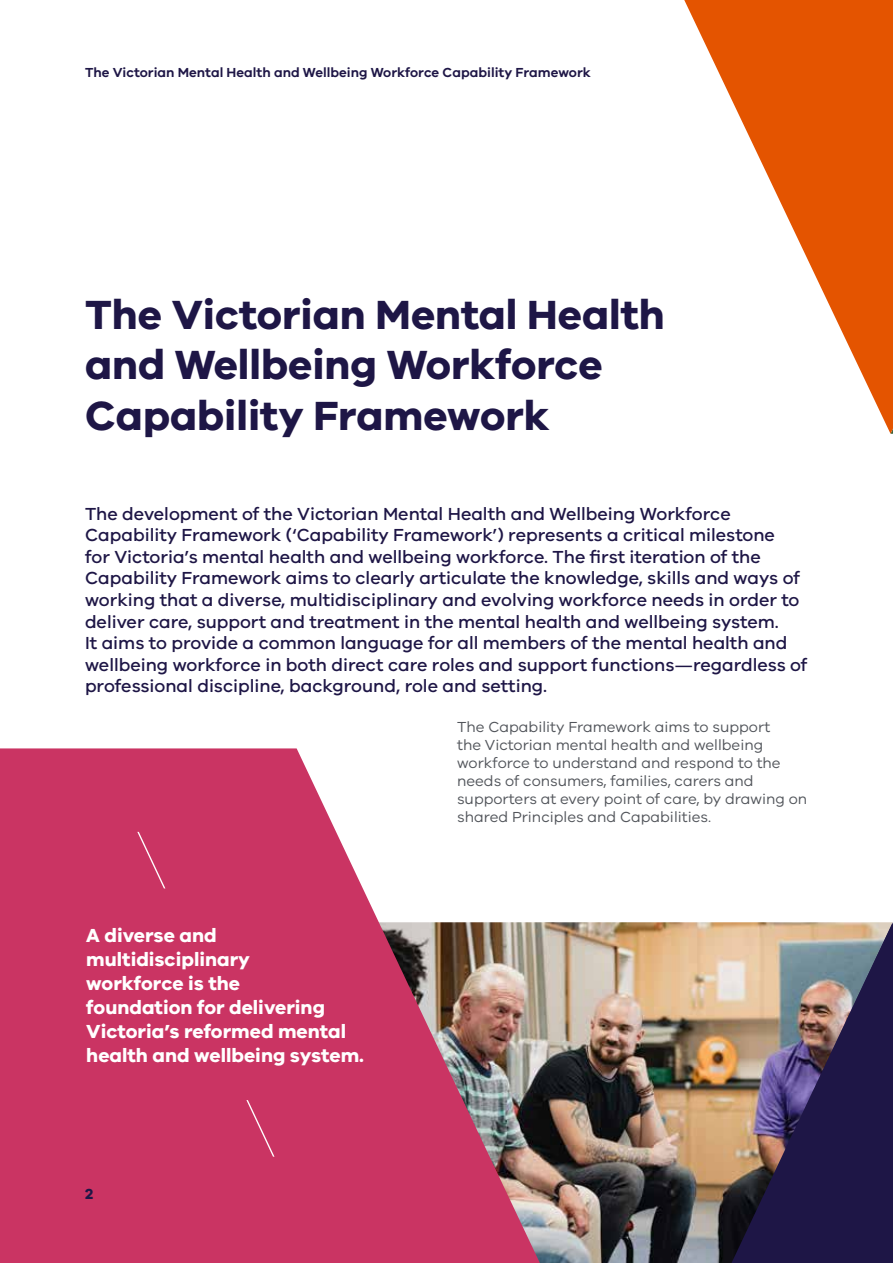
<style>
.page{position:relative;width:893px;height:1263px;background:#fff}
.page>*{position:absolute;margin:0;border:0;box-sizing:border-box;transform-origin:0 0}
.t1{font:700 42px/50.4px "VIC";color:#1e1646}
.t2{font:700 19.5px/24px "VIC";color:#fff}
.t3{font:500 18px/21.6px "VIC";color:#1e1646}
.t4{font:15px/18px "VIC";color:#52555b}
.t5{font:700 15px "VIC";color:#1e1646}
.t6{font:600 13.5px "VIC";color:#1e1646}
</style>
<div class="page">
<svg style="left:684px;top:0;width:209px;height:434px"></svg>
<img style="left:540px;top:922px;width:352px;height:341px">
<svg style="left:0;top:748px;width:540px;height:515px;background:#cb5578"></svg>
<svg style="left:136px;top:830px;width:31px;height:60px;background:#cc3d6a"></svg>
<svg style="left:245px;top:1098px;width:31px;height:60px;background:#cc3d6a"></svg>
<p class="t6" style="left:85px;top:65px;width:507px">The Victorian Mental Health and Wellbeing Workforce Capability Framework</p>
<h1 class="t1" style="left:85px;top:288px;width:581px">The Victorian Mental Health and Wellbeing Workforce<br>Capability Framework</h1>
<p class="t3" style="left:85px;top:502px;width:724px">The development of the Victorian Mental Health and Wellbeing Workforce Capability Framework (‘Capability Framework’) represents a critical milestone<br>for Victoria’s mental health and wellbeing workforce. The first iteration of the Capability Framework aims to clearly articulate the knowledge, skills and ways of working that a diverse, multidisciplinary and evolving workforce needs in order to deliver care, support and treatment in the mental health and wellbeing system.<br>It aims to provide a common language for all members of the mental health and wellbeing workforce in both direct care roles and support functions—regardless of professional discipline, background, role and setting.</p>
<p class="t4" style="left:457px;top:717px;width:352px">The Capability Framework aims to support<br>the Victorian mental health and wellbeing workforce to understand and respond to the needs of consumers, families, carers and supporters at every point of care, by drawing on shared Principles and Capabilities.</p>
<p class="t2" style="left:86px;top:923px;width:279px">A diverse and multidisciplinary<br>workforce is the<br>foundation for delivering<br>Victoria’s reformed mental health and wellbeing system.</p>
<p class="t5" style="left:85px;top:1185px;width:10px">2</p>
</div>
